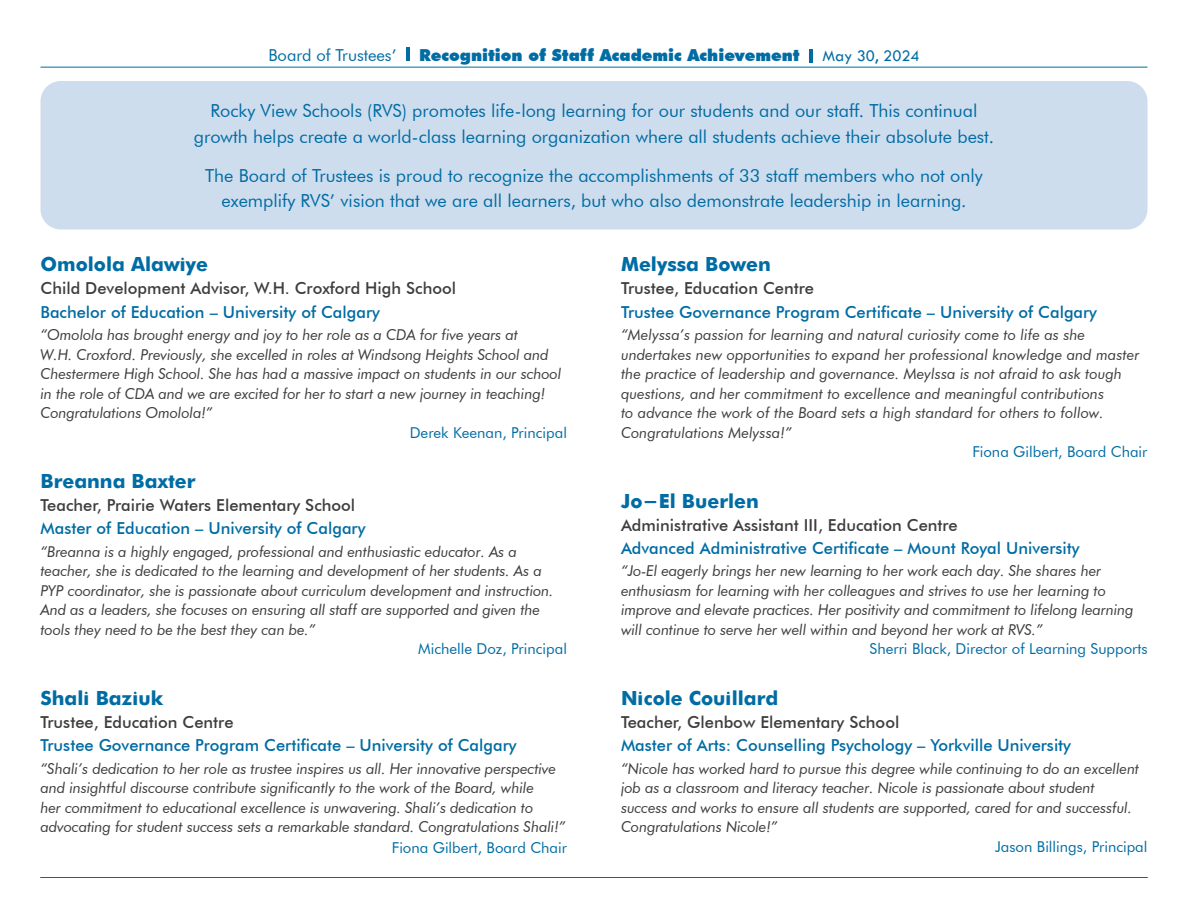
<style>
.page{position:relative;width:1188px;height:918px;background:#fff}
.page>*{position:absolute;margin:0;border:0;box-sizing:border-box;transform-origin:0 0}
.t1{font:700 19.5px "Futura";color:#006ca4}
.t2{font:18px/25.5px "Futura BT";color:#006ca4;text-align:center}
.t3{font:500 16.5px "Futura BT";color:#006ca4}
.t4{font:500 16.5px "Futura BT";color:#3e3e3f}
.t5{font:900 16.5px "Futura BT";color:#006ca4}
.t6{font:16.5px "Futura BT";color:#006ca4}
.t7{font:16.5px "Tw Cen";color:#006ca4}
.t8{font:italic 15px/19.5px "Futura BT";letter-spacing:-.01em;color:#3e3e3f}
.t9{font:15px "Futura BT";color:#006ca4}
</style>
<div class="page">
<hr style="left:40px;top:67px;width:1108px;height:1px;background:#006ca4">
<div style="left:40px;top:81px;width:1108px;height:149px;background:#cedded;border-radius:20px"></div>
<hr style="left:40px;top:877px;width:1108px;height:1px;background:#006ca4">
<hr style="left:406px;top:47px;width:4px;height:14px;background:#006ca4">
<svg style="left:810px;top:49px;width:3px;height:13px"></svg>
<p class="t6" style="left:268px;top:45px;width:130px">Board of Trustees’</p>
<p class="t5" style="left:419px;top:45px;width:382px">Recognition of Staff Academic Achievement</p>
<p class="t7" style="left:823px;top:46px;width:99px">May 30, 2024</p>
<p class="t2" style="left:194px;top:98px;width:802px">Rocky View Schools (RVS) promotes life-long learning for our students and our staff. This continual growth helps create a world-class learning organization where all students achieve their absolute best.</p>
<p class="t2" style="left:205px;top:162px;width:779px">The Board of Trustees is proud to recognize the accomplishments of 33 staff members who not only exemplify RVS’ vision that we are all learners, but who also demonstrate leadership in learning.</p>
<h1 class="t1" style="left:40px;top:250px;width:169px">Omolola Alawiye</h1>
<p class="t4" style="left:40px;top:279px;width:417px">Child Development Advisor, W.H. Croxford High School</p>
<p class="t3" style="left:40px;top:302px;width:341px">Bachelor of Education – University of Calgary</p>
<p class="t8" style="left:40px;top:325px;width:522px">“Omolola has brought energy and joy to her role as a CDA for five years at<br>W.H. Croxford. Previously, she excelled in roles at Windsong Heights School and Chestermere High School. She has had a massive impact on students in our school in the role of CDA and we are excited for her to start a new journey in teaching!<br>Congratulations Omolola!”</p>
<p class="t9" style="left:410px;top:423px;width:159px">Derek Keenan, Principal</p>
<h1 class="t1" style="left:40px;top:467px;width:157px">Breanna Baxter</h1>
<p class="t4" style="left:40px;top:495px;width:316px">Teacher, Prairie Waters Elementary School</p>
<p class="t3" style="left:40px;top:518px;width:326px">Master of Education – University of Calgary</p>
<p class="t8" style="left:40px;top:542px;width:515px">“Breanna is a highly engaged, professional and enthusiastic educator. As a teacher, she is dedicated to the learning and development of her students. As a PYP coordinator, she is passionate about curriculum development and instruction.<br>And as a leaders, she focuses on ensuring all staff are supported and given the tools they need to be the best they can be.”</p>
<p class="t9" style="left:418px;top:640px;width:150px">Michelle Doz, Principal</p>
<h1 class="t1" style="left:40px;top:684px;width:124px">Shali Baziuk</h1>
<p class="t4" style="left:40px;top:712px;width:195px">Trustee, Education Centre</p>
<p class="t3" style="left:40px;top:735px;width:478px">Trustee Governance Program Certificate – University of Calgary</p>
<p class="t8" style="left:40px;top:759px;width:527px">“Shali’s dedication to her role as trustee inspires us all. Her innovative perspective and insightful discourse contribute significantly to the work of the Board, while<br>her commitment to educational excellence is unwavering. Shali’s dedication to advocating for student success sets a remarkable standard. Congratulations Shali!”</p>
<p class="t9" style="left:392px;top:839px;width:177px">Fiona Gilbert, Board Chair</p>
<h1 class="t1" style="left:621px;top:250px;width:151px">Melyssa Bowen</h1>
<p class="t4" style="left:621px;top:279px;width:195px">Trustee, Education Centre</p>
<p class="t3" style="left:621px;top:302px;width:478px">Trustee Governance Program Certificate – University of Calgary</p>
<p class="t8" style="left:621px;top:325px;width:520px">“Melyssa’s passion for learning and natural curiosity come to life as she undertakes new opportunities to expand her professional knowledge and master the practice of leadership and governance. Meylssa is not afraid to ask tough questions, and her commitment to excellence and meaningful contributions<br>to advance the work of the Board sets a high standard for others to follow.<br>Congratulations Melyssa!”</p>
<p class="t9" style="left:972px;top:443px;width:177px">Fiona Gilbert, Board Chair</p>
<h1 class="t1" style="left:621px;top:486px;width:139px">Jo-El Buerlen</h1>
<p class="t4" style="left:621px;top:515px;width:338px">Administrative Assistant III, Education Centre</p>
<p class="t3" style="left:621px;top:538px;width:460px">Advanced Administrative Certificate – Mount Royal University</p>
<p class="t8" style="left:621px;top:561px;width:514px">“Jo-El eagerly brings her new learning to her work each day. She shares her enthusiasm for learning with her colleagues and strives to use her learning to improve and elevate practices. Her positivity and commitment to lifelong learning will continue to serve her well within and beyond her work at RVS.”</p>
<p class="t9" style="left:870px;top:640px;width:279px">Sherri Black, Director of Learning Supports</p>
<h1 class="t1" style="left:621px;top:684px;width:159px">Nicole Couillard</h1>
<p class="t4" style="left:621px;top:712px;width:280px">Teacher, Glenbow Elementary School</p>
<p class="t3" style="left:621px;top:735px;width:452px">Master of Arts: Counselling Psychology – Yorkville University</p>
<p class="t8" style="left:621px;top:759px;width:520px">“Nicole has worked hard to pursue this degree while continuing to do an excellent job as a classroom and literacy teacher. Nicole is passionate about student success and works to ensure all students are supported, cared for and successful.<br>Congratulations Nicole!”</p>
<p class="t9" style="left:995px;top:837px;width:154px">Jason Billings, Principal</p>
</div>
